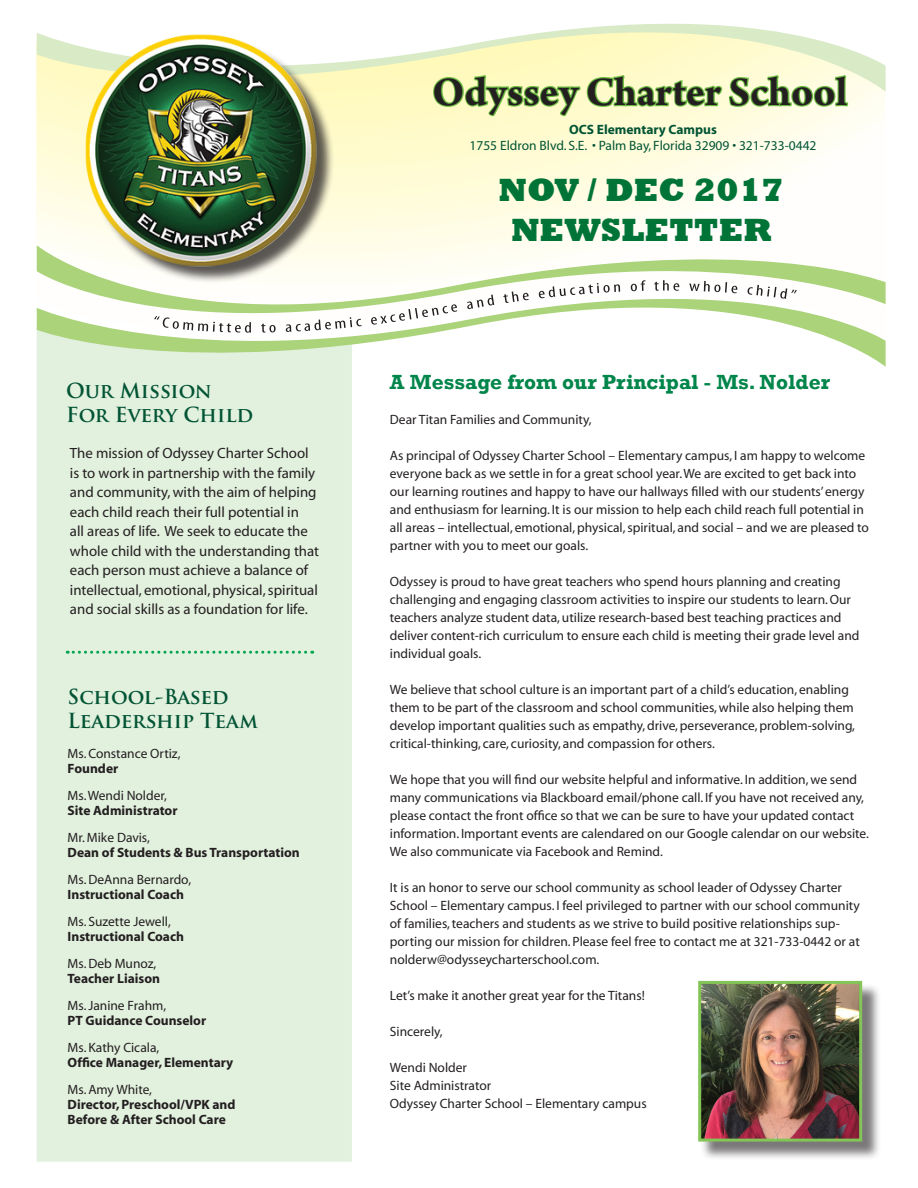
<style>
.page{position:relative;width:918px;height:1188px;background:#fff}
.page>*{position:absolute;margin:0;border:0;box-sizing:border-box;transform-origin:0 0}
.t1{font:700 43.05px "Arno Pro";letter-spacing:-.005em;color:#231f20}
.t2{font:800 33px "Rockwell";color:#007437}
.t3{font:700 21px "Rockwell";color:#00854a}
.t4{font:700 20.25px "Trajan Pro";color:#015434}
.t5{font:14.85px/19.5px "Myriad";color:#231f20}
.t6{font:13.5px/18px "Myriad";color:#231f20}
.t7{font:700 13.5px "Myriad";color:#231f20}
.t8{font:13.5px "Myriad";color:#015434}
.t9{font:700 13.5px "Myriad";color:#015434}
</style>
<div class="page">
<div style="left:37px;top:384px;width:315px;height:778px;background:#e2f0de"></div>
<svg style="left:36px;top:33px;width:846px;height:305px"></svg>
<svg style="left:37px;top:33px;width:849px;height:76px"></svg>
<svg style="left:37px;top:228px;width:845px;height:35px;fill:#fffdef"></svg>
<svg style="left:37px;top:263px;width:849px;height:121px"></svg>
<svg style="left:154px;top:316px;width:97px;height:17px"></svg>
<svg style="left:261px;top:324px;width:15px;height:9px"></svg>
<svg style="left:286px;top:317px;width:76px;height:15px"></svg>
<svg style="left:371px;top:304px;width:86px;height:21px"></svg>
<svg style="left:467px;top:295px;width:27px;height:14px"></svg>
<svg style="left:503px;top:291px;width:26px;height:12px"></svg>
<svg style="left:539px;top:283px;width:81px;height:15px"></svg>
<svg style="left:631px;top:280px;width:15px;height:11px"></svg>
<svg style="left:654px;top:280px;width:25px;height:11px"></svg>
<svg style="left:689px;top:281px;width:48px;height:12px"></svg>
<svg style="left:747px;top:285px;width:50px;height:14px"></svg>
<svg style="left:432px;top:23px;width:417px;height:236px"></svg>
<div style="left:88px;top:37px;width:247px;height:247px;background:#231f20;opacity:.75"></div>
<img style="left:75px;top:33px;width:252px;height:243px">
<div style="left:700px;top:983px;width:181px;height:177px;background:#231f20;opacity:.6"></div>
<img style="left:702px;top:985px;width:156px;height:153px">
<div style="left:698px;top:981px;width:164px;height:161px;border:3px solid #83c557"></div>
<svg style="left:67px;top:651px;width:246px;height:3px"></svg>
<p class="t4" style="left:66px;top:378px;width:147px">Our Mission</p>
<p class="t4" style="left:66px;top:402px;width:189px">For Every Child</p>
<p class="t5" style="left:70px;top:444px;width:251px">The mission of Odyssey Charter School is to work in partnership with the family and community, with the aim of helping each child reach their full potential in<br>all areas of life. We seek to educate the whole child with the understanding that each person must achieve a balance of intellectual, emotional, physical, spiritual and social skills as a foundation for life.</p>
<p class="t4" style="left:68px;top:684px;width:163px">School-Based</p>
<p class="t4" style="left:68px;top:708px;width:192px">Leadership Team</p>
<p class="t6" style="left:68px;top:745px;width:114px">Ms. Constance Ortiz,</p>
<p class="t7" style="left:68px;top:762px;width:52px">Founder</p>
<p class="t6" style="left:68px;top:787px;width:101px">Ms. Wendi Nolder,</p>
<p class="t7" style="left:68px;top:804px;width:111px">Site Administrator</p>
<p class="t6" style="left:68px;top:829px;width:84px">Mr. Mike Davis,</p>
<p class="t7" style="left:68px;top:846px;width:234px">Dean of Students &amp; Bus Transportation</p>
<p class="t6" style="left:68px;top:871px;width:125px">Ms. DeAnna Bernardo,</p>
<p class="t7" style="left:68px;top:888px;width:118px">Instructional Coach</p>
<p class="t6" style="left:68px;top:913px;width:105px">Ms. Suzette Jewell,</p>
<p class="t7" style="left:68px;top:930px;width:118px">Instructional Coach</p>
<p class="t6" style="left:68px;top:955px;width:90px">Ms. Deb Munoz,</p>
<p class="t7" style="left:68px;top:972px;width:94px">Teacher Liaison</p>
<p class="t6" style="left:68px;top:997px;width:100px">Ms. Janine Frahm,</p>
<p class="t7" style="left:68px;top:1014px;width:140px">PT Guidance Counselor</p>
<p class="t6" style="left:68px;top:1039px;width:93px">Ms. Kathy Cicala,</p>
<p class="t7" style="left:68px;top:1056px;width:167px">Office Manager, Elementary</p>
<p class="t6" style="left:68px;top:1081px;width:86px">Ms. Amy White,</p>
<p class="t7" style="left:68px;top:1098px;width:170px">Director, Preschool/VPK and</p>
<p class="t7" style="left:68px;top:1113px;width:160px">Before &amp; After School Care</p>
<p class="t1" style="left:432px;top:67px;width:417px">Odyssey Charter School</p>
<p class="t9" style="left:569px;top:122px;width:150px">OCS Elementary Campus</p>
<p class="t8" style="left:470px;top:139px;width:349px">1755 Eldron Blvd. S.E. • Palm Bay, Florida 32909 • 321-733-0442</p>
<p class="t2" style="left:499px;top:171px;width:287px">NOV / DEC 2017</p>
<p class="t2" style="left:511px;top:211px;width:262px">NEWSLETTER</p>
<p class="t3" style="left:390px;top:369px;width:442px">A Message from our Principal - Ms. Nolder</p>
<p class="t6" style="left:390px;top:411px;width:203px">Dear Titan Families and Community,</p>
<p class="t6" style="left:390px;top:447px;width:481px">As principal of Odyssey Charter School – Elementary campus, I am happy to welcome everyone back as we settle in for a great school year. We are excited to get back into our learning routines and happy to have our hallways filled with our students’ energy and enthusiasm for learning. It is our mission to help each child reach full potential in all areas – intellectual, emotional, physical, spiritual, and social – and we are pleased to partner with you to meet our goals.</p>
<p class="t6" style="left:390px;top:573px;width:471px">Odyssey is proud to have great teachers who spend hours planning and creating challenging and engaging classroom activities to inspire our students to learn. Our teachers analyze student data, utilize research-based best teaching practices and deliver content-rich curriculum to ensure each child is meeting their grade level and individual goals.</p>
<p class="t6" style="left:390px;top:681px;width:467px">We believe that school culture is an important part of a child’s education, enabling them to be part of the classroom and school communities, while also helping them develop important qualities such as empathy, drive, perseverance, problem-solving, critical-thinking, care, curiosity, and compassion for others.</p>
<p class="t6" style="left:390px;top:771px;width:481px">We hope that you will find our website helpful and informative. In addition, we send many communications via Blackboard email/phone call. If you have not received any, please contact the front office so that we can be sure to have your updated contact information. Important events are calendared on our Google calendar on our website.<br>We also communicate via Facebook and Remind.</p>
<p class="t6" style="left:390px;top:879px;width:471px">It is an honor to serve our school community as school leader of Odyssey Charter School – Elementary campus. I feel privileged to partner with our school community of families, teachers and students as we strive to build positive relationships sup&shy;porting our mission for children. Please feel free to contact me at 321-733-0442 or at nolderw@odysseycharterschool.com.</p>
<p class="t6" style="left:390px;top:987px;width:256px">Let’s make it another great year for the Titans!</p>
<p class="t6" style="left:390px;top:1023px;width:54px">Sincerely,</p>
<p class="t6" style="left:390px;top:1059px;width:79px">Wendi Nolder</p>
<p class="t6" style="left:390px;top:1077px;width:103px">Site Administrator</p>
<p class="t6" style="left:390px;top:1095px;width:258px">Odyssey Charter School – Elementary campus</p>
</div>
